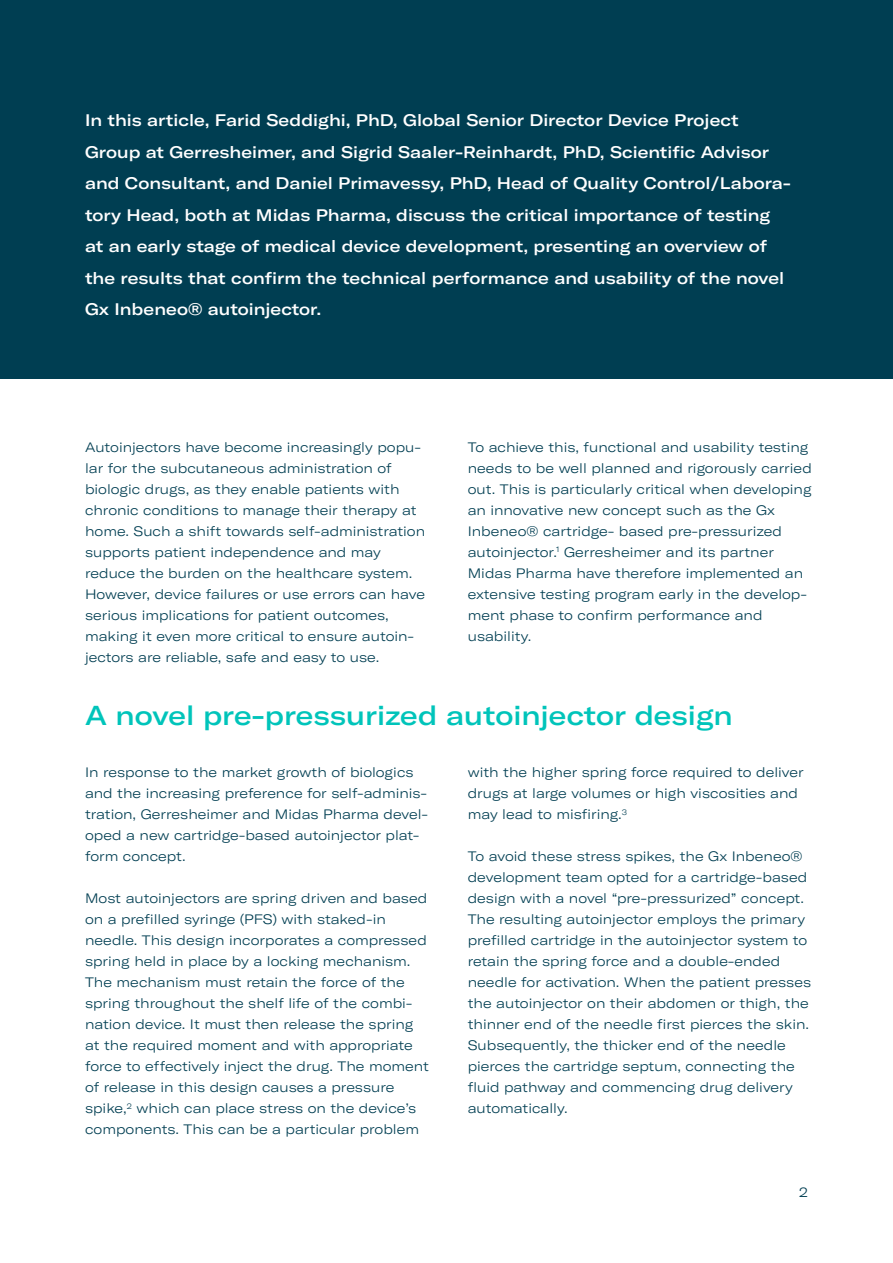
<style>
.page{position:relative;width:893px;height:1263px;background:#fff}
.page>*{position:absolute;margin:0;border:0;box-sizing:border-box;transform-origin:0 0}
.t1{font:500 expanded 27px "GT America";color:#00c4ba}
.t2{font:500 expanded 16.5px/31.5px "GT America";color:#fff}
.t3{font:300 expanded 13.5px/21px "GT America";color:#003e52}
</style>
<div class="page">
<div style="left:0;top:0;width:893px;height:378px;background:#003e52"></div>
<p class="t2" style="left:85px;top:104px;width:707px">In this article, Farid Seddighi, PhD, Global Senior Director Device Project Group at Gerresheimer, and Sigrid Saaler-Reinhardt, PhD, Scientific Advisor and Consultant, and Daniel Primavessy, PhD, Head of Quality Control/Labora&shy;tory Head, both at Midas Pharma, discuss the critical importance of testing at an early stage of medical device development, presenting an overview of the results that confirm the technical performance and usability of the novel Gx Inbeneo® autoinjector.</p>
<p class="t3" style="left:85px;top:436px;width:342px">Autoinjectors have become increasingly popu&shy;lar for the subcutaneous administration of biologic drugs, as they enable patients with chronic conditions to manage their therapy at home. Such a shift towards self-administration supports patient independence and may reduce the burden on the healthcare system.<br>However, device failures or use errors can have serious implications for patient outcomes, making it even more critical to ensure autoin&shy;jectors are reliable, safe and easy to use.</p>
<p class="t3" style="left:468px;top:436px;width:346px">To achieve this, functional and usability testing needs to be well planned and rigorously carried out. This is particularly critical when developing an innovative new concept such as the Gx Inbeneo® cartridge- based pre-pressurized autoinjector.<sup>1</sup> Gerresheimer and its partner Midas Pharma have therefore implemented an extensive testing program early in the develop&shy;ment phase to confirm performance and usability.</p>
<h1 class="t1" style="left:85px;top:699px;width:649px">A novel pre-pressurized autoinjector design</h1>
<p class="t3" style="left:468px;top:762px;width:337px">with the higher spring force required to deliver drugs at large volumes or high viscosities and may lead to misfiring.<sup>3</sup></p>
<p class="t3" style="left:468px;top:846px;width:345px">To avoid these stress spikes, the Gx Inbeneo® development team opted for a cartridge-based design with a novel “pre-pressurized” concept.<br>The resulting autoinjector employs the primary prefilled cartridge in the autoinjector system to retain the spring force and a double-ended needle for activation. When the patient presses the autoinjector on their abdomen or thigh, the thinner end of the needle first pierces the skin.<br>Subsequently, the thicker end of the needle pierces the cartridge septum, connecting the fluid pathway and commencing drug delivery automatically.</p>
<p class="t3" style="left:85px;top:762px;width:345px">In response to the market growth of biologics and the increasing preference for self-adminis&shy;tration, Gerresheimer and Midas Pharma devel&shy;oped a new cartridge-based autoinjector plat&shy;form concept.</p>
<p class="t3" style="left:85px;top:888px;width:345px">Most autoinjectors are spring driven and based on a prefilled syringe (PFS) with staked-in needle. This design incorporates a compressed spring held in place by a locking mechanism.<br>The mechanism must retain the force of the spring throughout the shelf life of the combi&shy;nation device. It must then release the spring at the required moment and with appropriate force to effectively inject the drug. The moment of release in this design causes a pressure spike,<sup>2</sup> which can place stress on the device’s components. This can be a particular problem</p>
<p class="t3" style="left:799px;top:1182px;width:10px">2</p>
</div>
